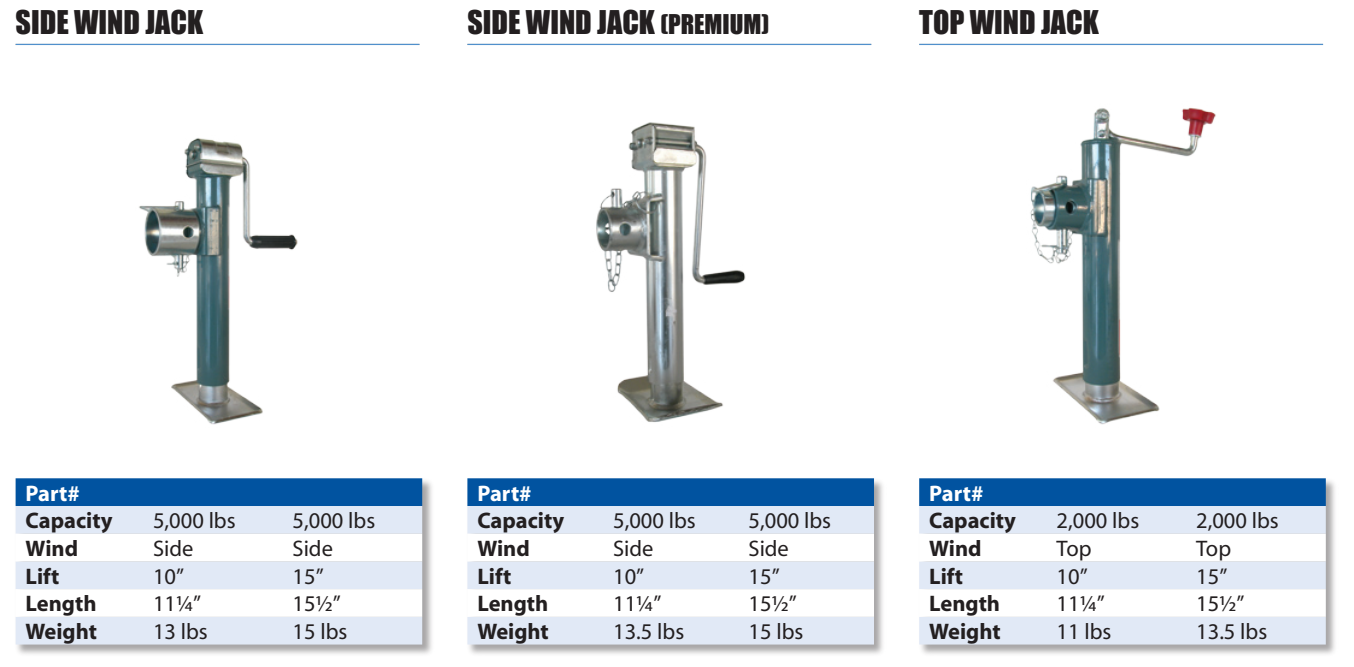
<style>
.page{position:relative;width:1354px;height:667px;background:#fff}
.page>*{position:absolute;margin:0;border:0;box-sizing:border-box;transform-origin:0 0}
.t1{font:30px "Impact";color:#231f20}
.t2{font:22.5px "Myriad";color:#231f20}
.t3{font:700 22.5px "Myriad";color:#231f20}
.t4{font:700 22.5px "Myriad";color:#fff}
.s1{font-size:25px}
</style>
<div class="page">
<img style="left:139px;top:138px;width:159px;height:287px">
<img style="left:596px;top:122px;width:150px;height:300px">
<img style="left:1030px;top:107px;width:186px;height:318px">
<div style="left:917px;top:476px;width:421px;height:180px;background:#231f20;opacity:.4"></div>
<div style="left:919px;top:478px;width:406px;height:27px;background:#0153a0"></div>
<div style="left:919px;top:505px;width:406px;height:139px;background:#e1e9f6"></div>
<svg style="left:919px;top:533px;width:406px;height:83px"></svg>
<hr style="left:919px;top:44px;width:403px;height:1px;background:#5090cc">
<div style="left:465px;top:476px;width:421px;height:180px;background:#231f20;opacity:.4"></div>
<div style="left:467px;top:478px;width:407px;height:27px;background:#0153a0"></div>
<div style="left:467px;top:505px;width:407px;height:139px;background:#e1e9f6"></div>
<svg style="left:467px;top:533px;width:407px;height:83px"></svg>
<hr style="left:467px;top:44px;width:404px;height:1px;background:#5090cc">
<div style="left:14px;top:476px;width:421px;height:180px;background:#231f20;opacity:.4"></div>
<div style="left:16px;top:478px;width:406px;height:27px;background:#0153a0"></div>
<div style="left:16px;top:505px;width:406px;height:139px;background:#e1e9f6"></div>
<svg style="left:16px;top:533px;width:406px;height:83px"></svg>
<hr style="left:16px;top:44px;width:403px;height:1px;background:#5090cc">
<p class="t1" style="left:16px;top:-1px;width:189px">SIDE WIND JACK</p>
<p class="t1" style="left:467px;top:-1px;width:303px">SIDE WIND JACK <span class="s1">(PREMIUM)</span></p>
<p class="t1" style="left:919px;top:-1px;width:181px">TOP WIND JACK</p>
<p class="t4" style="left:26px;top:481px;width:56px">Part#</p>
<p class="t3" style="left:26px;top:509px;width:88px">Capacity</p>
<p class="t2" style="left:153px;top:509px;width:84px">5,000 lbs</p>
<p class="t2" style="left:293px;top:509px;width:84px">5,000 lbs</p>
<p class="t3" style="left:26px;top:536px;width:54px">Wind</p>
<p class="t2" style="left:153px;top:537px;width:42px">Side</p>
<p class="t2" style="left:293px;top:537px;width:42px">Side</p>
<p class="t3" style="left:26px;top:564px;width:35px">Lift</p>
<p class="t2" style="left:153px;top:564px;width:33px">10”</p>
<p class="t2" style="left:293px;top:564px;width:33px">15”</p>
<p class="t3" style="left:26px;top:592px;width:72px">Length</p>
<p class="t2" style="left:153px;top:592px;width:50px">111⁄4”</p>
<p class="t2" style="left:293px;top:592px;width:50px">151⁄2”</p>
<p class="t3" style="left:26px;top:619px;width:73px">Weight</p>
<p class="t2" style="left:153px;top:620px;width:56px">13 lbs</p>
<p class="t2" style="left:293px;top:620px;width:56px">15 lbs</p>
<p class="t4" style="left:477px;top:481px;width:56px">Part#</p>
<p class="t3" style="left:477px;top:509px;width:88px">Capacity</p>
<p class="t2" style="left:613px;top:509px;width:84px">5,000 lbs</p>
<p class="t2" style="left:748px;top:509px;width:84px">5,000 lbs</p>
<p class="t3" style="left:477px;top:536px;width:54px">Wind</p>
<p class="t2" style="left:613px;top:537px;width:42px">Side</p>
<p class="t2" style="left:748px;top:537px;width:42px">Side</p>
<p class="t3" style="left:477px;top:564px;width:35px">Lift</p>
<p class="t2" style="left:613px;top:564px;width:33px">10”</p>
<p class="t2" style="left:748px;top:564px;width:33px">15”</p>
<p class="t3" style="left:477px;top:592px;width:72px">Length</p>
<p class="t2" style="left:613px;top:592px;width:50px">111⁄4”</p>
<p class="t2" style="left:748px;top:592px;width:50px">151⁄2”</p>
<p class="t3" style="left:477px;top:619px;width:73px">Weight</p>
<p class="t2" style="left:613px;top:620px;width:73px">13.5 lbs</p>
<p class="t2" style="left:748px;top:620px;width:56px">15 lbs</p>
<p class="t4" style="left:929px;top:481px;width:56px">Part#</p>
<p class="t3" style="left:929px;top:509px;width:88px">Capacity</p>
<p class="t2" style="left:1056px;top:509px;width:84px">2,000 lbs</p>
<p class="t2" style="left:1196px;top:509px;width:84px">2,000 lbs</p>
<p class="t3" style="left:929px;top:536px;width:54px">Wind</p>
<p class="t2" style="left:1056px;top:537px;width:36px">Top</p>
<p class="t2" style="left:1196px;top:537px;width:36px">Top</p>
<p class="t3" style="left:929px;top:564px;width:35px">Lift</p>
<p class="t2" style="left:1056px;top:564px;width:33px">10”</p>
<p class="t2" style="left:1196px;top:564px;width:33px">15”</p>
<p class="t3" style="left:929px;top:592px;width:72px">Length</p>
<p class="t2" style="left:1056px;top:592px;width:50px">111⁄4”</p>
<p class="t2" style="left:1196px;top:592px;width:50px">151⁄2”</p>
<p class="t3" style="left:929px;top:619px;width:73px">Weight</p>
<p class="t2" style="left:1056px;top:620px;width:56px">11 lbs</p>
<p class="t2" style="left:1196px;top:620px;width:73px">13.5 lbs</p>
</div>
